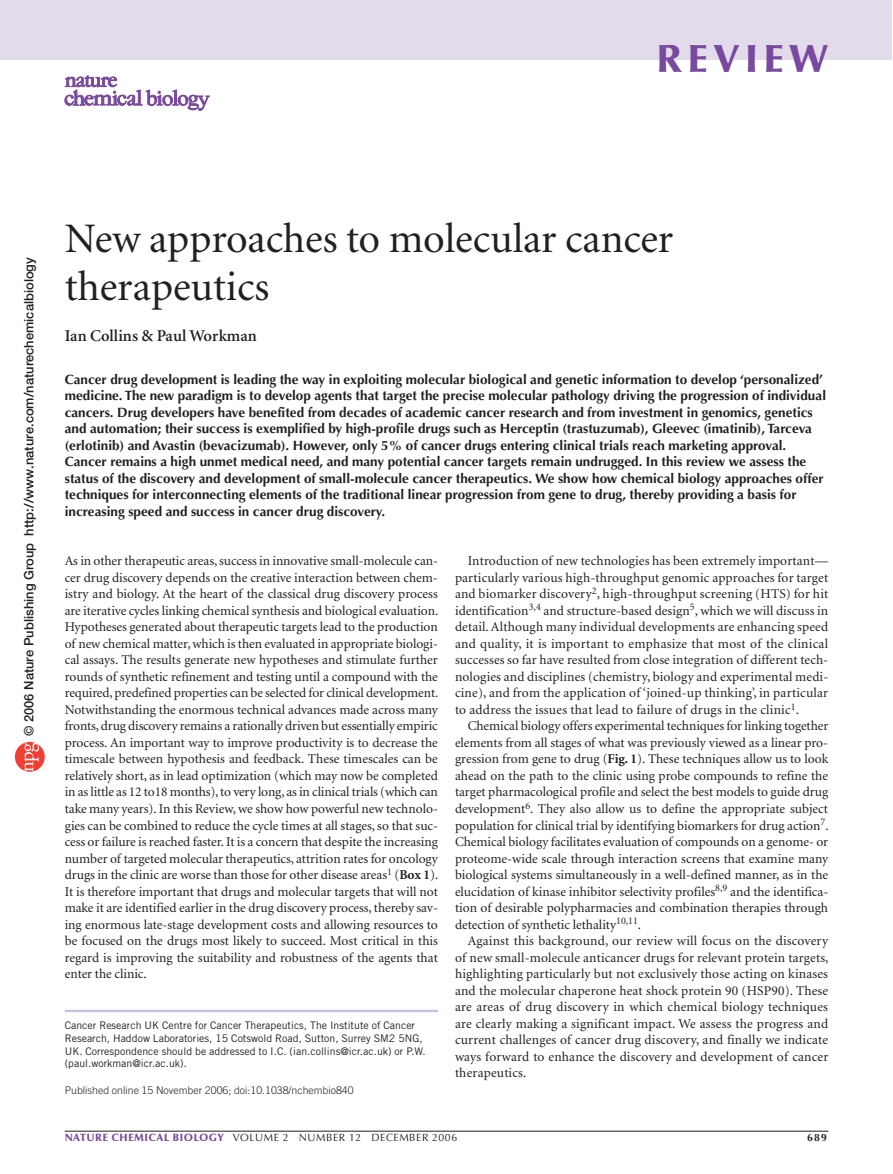
<style>
.page{position:relative;width:893px;height:1174px;background:#fff}
.page>*{position:absolute;margin:0;border:0;box-sizing:border-box;transform-origin:0 0}
.t1{font:42px/48px "Minion";letter-spacing:-.005em;color:#231f20}
.t2{font:900 39px "Optima";letter-spacing:.15em;color:#79499d}
.t3{font:600 16.5px "Minion";color:#231f20}
.t4{font:13.5px/16.5px "Minion";letter-spacing:.005em;color:#231f20;text-align:justify}
.t5{font:700 13.5px/16.5px "Optima";color:#231f20}
.t6{font:500 12.9px "Helvetica Neue";color:#201f20}
.t7{font:10.5px/12.8px "Trade Gothic";color:#231f20}
.t8{font:300 10.5px "Trade Gothic";color:#231f20}
.t9{font:10.5px "Optima";letter-spacing:.05em;color:#231f20}
.t10{font:700 10.5px "Optima";color:#231f20}
.s1{font-family:"Helvetica Neue Medium 2";font-weight:400}
.s2{font-weight:700}
.s3{font-weight:900;color:#79499d}
</style>
<div class="page">
<div style="left:1px;top:0;width:891px;height:59px;background:#e2dbec"></div>
<svg style="left:65px;top:75px;width:145px;height:36px"></svg>
<hr style="left:65px;top:1009px;width:373px;height:3px;background:#cabcdb">
<hr style="left:65px;top:1130px;width:763px;height:1px;background:#231f20">
<svg style="left:15px;top:742px;width:30px;height:29px"></svg>
<h2 class="t2" style="left:656px;top:43px;width:173px">REVIEW</h2>
<p class="t6" style="left:24px;top:736px;width:480px;rotate:-90deg">© 200<span class="s1">6</span> Nature Publishing Group http://www.nature.com/naturechemicalbiology</p>
<h1 class="t1" style="left:65px;top:218px;width:610px">New approaches to molecular cancer therapeutics</h1>
<p class="t3" style="left:65px;top:329px;width:194px">Ian Collins &amp; Paul Workman</p>
<p class="t5" style="left:65px;top:372px;width:763px">Cancer drug development is leading the way in exploiting molecular biological and genetic information to develop ‘personalized’ medicine. The new paradigm is to develop agents that target the precise molecular pathology driving the progression of individual cancers. Drug developers have benefited from decades of academic cancer research and from investment in genomics, genetics and automation; their success is exemplified by high-profile drugs such as Herceptin (trastuzumab), Gleevec (imatinib), Tarceva (erlotinib) and Avastin (bevacizumab). However, only 5% of cancer drugs entering clinical trials reach marketing approval.<br>Cancer remains a high unmet medical need, and many potential cancer targets remain undrugged. In this review we assess the status of the discovery and development of small-molecule cancer therapeutics. We show how chemical biology approaches offer techniques for interconnecting elements of the traditional linear progression from gene to drug, thereby providing a basis for increasing speed and success in cancer drug discovery.</p>
<p class="t4" style="left:65px;top:554px;width:375px">As in other therapeutic areas, success in innovative small-molecule can&shy;cer drug discovery depends on the creative interaction between chem&shy;istry and biology. At the heart of the classical drug discovery process are iterative cycles linking chemical synthesis and biological evaluation.<br>Hypotheses generated about therapeutic targets lead to the production of new chemical matter, which is then evaluated in appropriate biologi&shy;cal assays. The results generate new hypotheses and stimulate further rounds of synthetic refinement and testing until a compound with the required, predefined properties can be selected for clinical development.<br>Notwithstanding the enormous technical advances made across many fronts, drug discovery remains a rationally driven but essentially empiric process. An important way to improve productivity is to decrease the timescale between hypothesis and feedback. These timescales can be relatively short, as in lead optimization (which may now be completed in as little as 12 to18 months), to very long, as in clinical trials (which can take many years). In this Review, we show how powerful new technolo&shy;gies can be combined to reduce the cycle times at all stages, so that suc&shy;cess or failure is reached faster. It is a concern that despite the increasing number of targeted molecular therapeutics, attrition rates for oncology drugs in the clinic are worse than those for other disease areas<sup>1</sup> (<span class="s2">Box 1</span>).<br>It is therefore important that drugs and molecular targets that will not make it are identified earlier in the drug discovery process, thereby sav&shy;ing enormous late-stage development costs and allowing resources to be focused on the drugs most likely to succeed. Most critical in this regard is improving the suitability and robustness of the agents that enter the clinic.</p>
<p class="t4" style="left:455px;top:554px;width:375px;text-indent:13px">Introduction of new technologies has been extremely important— particularly various high-throughput genomic approaches for target and biomarker discovery<sup>2</sup>, high-throughput screening (HTS) for hit identification<sup>3,4</sup> and structure-based design<sup>5</sup>, which we will discuss in detail. Although many individual developments are enhancing speed and quality, it is important to emphasize that most of the clinical successes so far have resulted from close integration of different tech&shy;nologies and disciplines (chemistry, biology and experimental medi&shy;cine), and from the application of ‘joined-up thinking’, in particular to address the issues that lead to failure of drugs in the clinic<sup>1</sup>.</p>
<p class="t4" style="left:455px;top:719px;width:375px;text-indent:13px">Chemical biology offers experimental techniques for linking together elements from all stages of what was previously viewed as a linear pro&shy;gression from gene to drug (<span class="s2">Fig. 1</span>). These techniques allow us to look ahead on the path to the clinic using probe compounds to refine the target pharmacological profile and select the best models to guide drug development<sup>6</sup>. They also allow us to define the appropriate subject population for clinical trial by identifying biomarkers for drug action<sup>7</sup>.<br>Chemical biology facilitates evaluation of compounds on a genome- or proteome-wide scale through interaction screens that examine many biological systems simultaneously in a well-defined manner, as in the elucidation of kinase inhibitor selectivity profiles<sup>8,9</sup> and the identifica&shy;tion of desirable polypharmacies and combination therapies through detection of synthetic lethality<sup>10,11</sup>.</p>
<p class="t4" style="left:455px;top:933px;width:375px;text-indent:13px">Against this background, our review will focus on the discovery of new small-molecule anticancer drugs for relevant protein targets, highlighting particularly but not exclusively those acting on kinases and the molecular chaperone heat shock protein 90 (HSP90). These are areas of drug discovery in which chemical biology techniques are clearly making a significant impact. We assess the progress and current challenges of cancer drug discovery, and finally we indicate ways forward to enhance the discovery and development of cancer therapeutics.</p>
<p class="t7" style="left:65px;top:1020px;width:362px">Cancer Research UK Centre for Cancer Therapeutics, The Institute of Cancer Research, Haddow Laboratories, 15 Cotswold Road, Sutton, Surrey SM2 5NG, UK. Correspondence should be addressed to I.C. (ian.collins@icr.ac.uk) or P.W. (paul.workman@icr.ac.uk).</p>
<p class="t8" style="left:65px;top:1086px;width:290px">Published online 15 November 2006; doi:10.1038/nchembio840</p>
<p class="t9" style="left:65px;top:1133px;width:394px"><span class="s3">NATURE CHEMICAL BIOLOGY</span> VOLUME 2 NUMBER 12 DECEMBER 2006</p>
<p class="t10" style="left:807px;top:1133px;width:21px">689</p>
</div>
